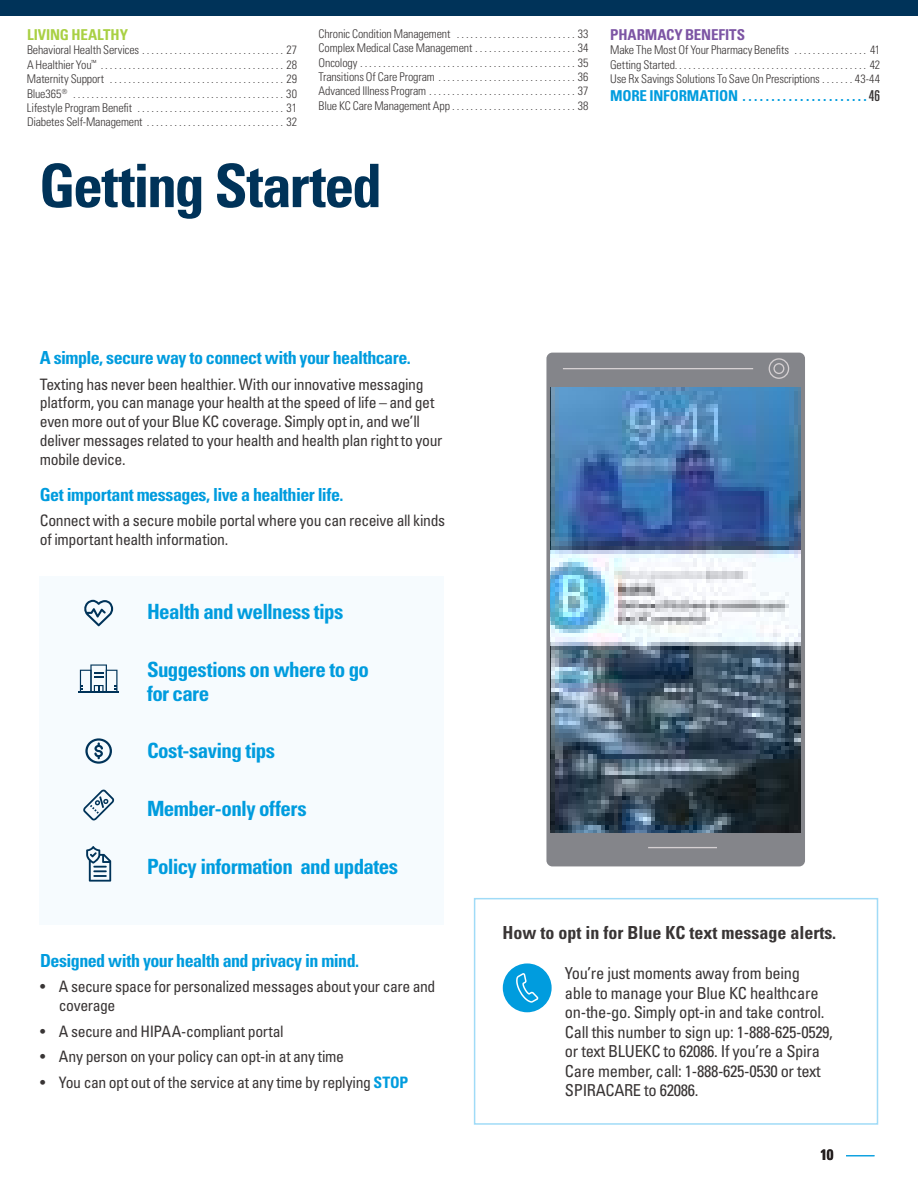
<style>
.page{position:relative;width:918px;height:1188px;background:#fff}
.page>*{position:absolute;margin:0;border:0;box-sizing:border-box;transform-origin:0 0}
.t1{font:700 condensed 60px "Univers LT Std";letter-spacing:-.03em;color:#003359}
.t2{font:700 condensed 21px/24px "Univers LT Std";letter-spacing:-.03em;color:#009cde}
.t3{font:700 condensed 18px "Univers LT Std";letter-spacing:-.03em;color:#009cde}
.t4{font:700 condensed 18px "Univers LT Std";color:#393535}
.t5{font:condensed 16.5px/19.5px "Univers LT Std";letter-spacing:-.02em;color:#393535}
.t6{font:condensed 15.75px/18.8px "Univers LT Std";letter-spacing:-.025em;color:#393535}
.t7{font:700 condensed 15px "Univers LT Std";letter-spacing:-.015em;color:#009cde}
.t8{font:700 condensed 15px "Univers LT Std";letter-spacing:-.01em;color:#7c54a4}
.t9{font:700 condensed 15px "Univers LT Std";color:#a9d043}
.t10{font:700 condensed 15px "Univers LT Std";color:#241f1f}
.t11{font:300 condensed 12px/14.4px "Univers LT Std";letter-spacing:-.01em;color:#393535;text-align:justify}
.s1{font-weight:400;font-stretch:ultra-condensed;color:#393535}
.s2{font-weight:700;color:#009cde}
</style>
<div class="page">
<svg style="left:846px;top:1155px;width:28px;height:1px"></svg>
<div style="left:0;top:0;width:918px;height:15px;background:#003359"></div>
<div style="left:546px;top:353px;width:259px;height:513px;background:#84858a;border-radius:6px"></div>
<hr style="left:648px;top:847px;width:69px;height:1px;background:#d5d0d2">
<hr style="left:563px;top:368px;width:190px;height:1px;background:#d5d0d2">
<div style="left:769px;top:358px;width:20px;height:21px;border:1px solid #d5d0d2;border-radius:50%"></div>
<div style="left:773px;top:363px;width:11px;height:11px;border:1px solid #d5d0d2;border-radius:50%"></div>
<img style="left:551px;top:387px;width:250px;height:445px">
<div style="left:474px;top:898px;width:404px;height:227px;border:2px solid #a0dbf7"></div>
<div style="left:504px;top:964px;width:47px;height:48px;background:#009cde;border-radius:50%"></div>
<div style="left:503px;top:963px;width:49px;height:49px;border:2px solid #009cde;border-radius:50%"></div>
<svg style="left:515px;top:963px;width:24px;height:40px"></svg>
<div style="left:39px;top:577px;width:404px;height:348px;background:#f6fbfe"></div>
<svg style="left:84px;top:600px;width:29px;height:26px"></svg>
<svg style="left:85px;top:738px;width:27px;height:26px"></svg>
<svg style="left:83px;top:789px;width:32px;height:32px"></svg>
<svg style="left:86px;top:846px;width:25px;height:36px"></svg>
<hr style="left:78px;top:691px;width:41px;height:1px;background:#003359">
<svg style="left:80px;top:664px;width:37px;height:27px"></svg>
<p class="t9" style="left:27px;top:25px;width:103px">LIVING HEALTHY</p>
<p class="t11" style="left:27px;top:43px;width:272px">Behavioral Health Services . . . . . . . . . . . . . . . . . . . . . . . . . . . . . . . 27<br>A Healthier You<sup>™</sup> . . . . . . . . . . . . . . . . . . . . . . . . . . . . . . . . . . . . . . . . 28<br>Maternity Support . . . . . . . . . . . . . . . . . . . . . . . . . . . . . . . . . . . . . . 29<br>Blue365<sup>®</sup> . . . . . . . . . . . . . . . . . . . . . . . . . . . . . . . . . . . . . . . . . . . . . . 30<br>Lifestyle Program Benefit . . . . . . . . . . . . . . . . . . . . . . . . . . . . . . . . 31<br>Diabetes Self-Management . . . . . . . . . . . . . . . . . . . . . . . . . . . . . . 32</p>
<p class="t11" style="left:319px;top:26px;width:272px">Chronic Condition Management . . . . . . . . . . . . . . . . . . . . . . . . . . 33<br>Complex Medical Case Management . . . . . . . . . . . . . . . . . . . . . . 34<br>Oncology . . . . . . . . . . . . . . . . . . . . . . . . . . . . . . . . . . . . . . . . . . . . . . . 35<br>Transitions Of Care Program . . . . . . . . . . . . . . . . . . . . . . . . . . . . . . 36<br>Advanced Illness Program . . . . . . . . . . . . . . . . . . . . . . . . . . . . . . . . 37<br>Blue KC Care Management App . . . . . . . . . . . . . . . . . . . . . . . . . . . 38</p>
<p class="t8" style="left:610px;top:25px;width:136px">PHARMACY BENEFITS</p>
<p class="t11" style="left:610px;top:43px;width:272px">Make The Most Of Your Pharmacy Benefits . . . . . . . . . . . . . . . . 41<br>Getting Started . . . . . . . . . . . . . . . . . . . . . . . . . . . . . . . . . . . . . . . . . . 42<br>Use Rx Savings Solutions To Save On Prescriptions . . . . . . . 43-44</p>
<p class="t7" style="left:610px;top:87px;width:272px">MORE INFORMATION . . . . . . . . . . . . . . . . . . . . . <span class="s1">46</span></p>
<h1 class="t1" style="left:39px;top:149px;width:344px">Getting Started</h1>
<h3 class="t3" style="left:40px;top:347px;width:373px">A simple, secure way to connect with your healthcare.</h3>
<p class="t6" style="left:40px;top:374px;width:404px">Texting has never been healthier. With our innovative messaging platform, you can manage your health at the speed of life – and get even more out of your Blue KC coverage. Simply opt in, and we’ll deliver messages related to your health and health plan right to your mobile device.</p>
<h3 class="t3" style="left:40px;top:483px;width:305px">Get important messages, live a healthier life.</h3>
<h3 class="t6" style="left:40px;top:511px;width:407px">Connect with a secure mobile portal where you can receive all kinds of important health information.</h3>
<h2 class="t2" style="left:147px;top:599px;width:198px">Health and wellness tips</h2>
<h2 class="t2" style="left:147px;top:657px;width:224px">Suggestions on where to go for care</h2>
<h2 class="t2" style="left:147px;top:739px;width:130px">Cost-saving tips</h2>
<h2 class="t2" style="left:147px;top:797px;width:161px">Member-only offers</h2>
<h2 class="t2" style="left:147px;top:854px;width:253px">Policy information and updates</h2>
<h3 class="t3" style="left:40px;top:949px;width:321px">Designed with your health and privacy in mind.</h3>
<h3 class="t6" style="left:59px;top:977px;width:378px;text-indent:-19px">• A secure space for personalized messages about your care and coverage</h3>
<h3 class="t6" style="left:40px;top:1021px;width:245px">• A secure and HIPAA-compliant portal</h3>
<h3 class="t6" style="left:40px;top:1047px;width:305px">• Any person on your policy can opt-in at any time</h3>
<h3 class="t6" style="left:40px;top:1072px;width:370px">• You can opt out of the service at any time by replying <span class="s2">STOP</span></h3>
<h3 class="t4" style="left:502px;top:922px;width:335px">How to opt in for Blue KC text message alerts.</h3>
<p class="t5" style="left:565px;top:963px;width:269px">You’re just moments away from being<br>able to manage your Blue KC healthcare on-the-go. Simply opt-in and take control.<br>Call this number to sign up: 1-888-625-0529, or text BLUEKC to 62086. If you’re a Spira Care member, call: 1-888-625-0530 or text SPIRACARE to 62086.</p>
<p class="t10" style="left:821px;top:1145px;width:14px">10</p>
</div>
